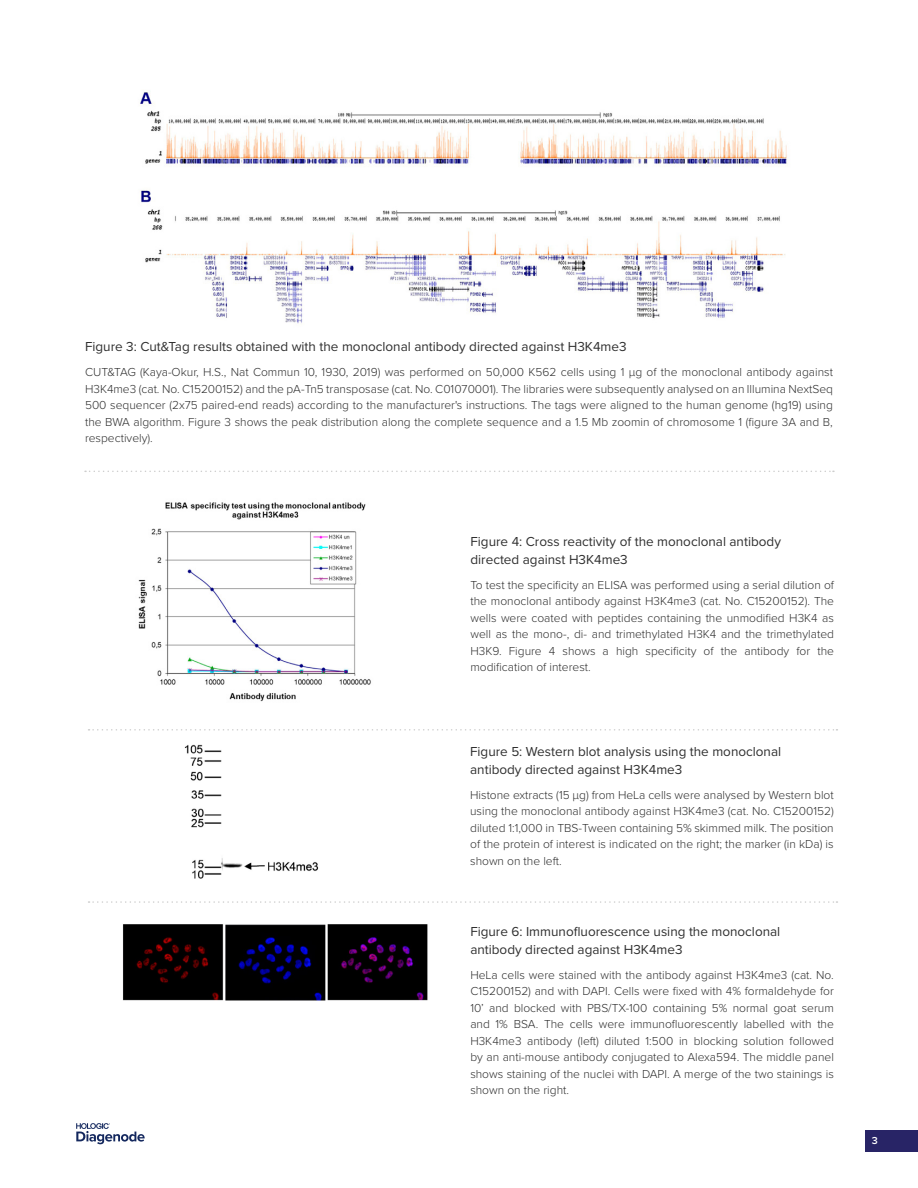
<style>
.page{position:relative;width:918px;height:1188px;background:#fff}
.page>*{position:absolute;margin:0;border:0;box-sizing:border-box;transform-origin:0 0}
.t1{font:13.5px/18px "Proxima Nova";color:#2f2f2f}
.t2{font:300 12px/16.5px "Proxima Nova";color:#2f2f2f;text-align:justify}
.t3{font:600 10.5px "Proxima Nova";color:#fff}
</style>
<div class="page">
<div style="left:865px;top:1131px;width:53px;height:21px;background:#282466"></div>
<svg style="left:76px;top:1123px;width:69px;height:21px"></svg>
<img style="left:184px;top:744px;width:135px;height:135px">
<img style="left:123px;top:924px;width:305px;height:77px">
<svg style="left:89px;top:729px;width:748px;height:2px"></svg>
<svg style="left:89px;top:901px;width:748px;height:2px"></svg>
<img style="left:138px;top:502px;width:233px;height:200px">
<svg style="left:85px;top:471px;width:749px;height:1px"></svg>
<img style="left:140px;top:92px;width:648px;height:232px">
<p class="t1" style="left:85px;top:337px;width:543px">Figure 3: Cut&amp;Tag results obtained with the monoclonal antibody directed against H3K4me3</p>
<p class="t2" style="left:85px;top:364px;width:749px">CUT&amp;TAG (Kaya-Okur, H.S., Nat Commun 10, 1930, 2019) was performed on 50,000 K562 cells using 1 µg of the monoclonal antibody against H3K4me3 (cat. No. C15200152) and the pA-Tn5 transposase (cat. No. C01070001). The libraries were subsequently analysed on an Illumina NextSeq 500 sequencer (2x75 paired-end reads) according to the manufacturer's instructions. The tags were aligned to the human genome (hg19) using the BWA algorithm. Figure 3 shows the peak distribution along the complete sequence and a 1.5 Mb zoomin of chromosome 1 (figure 3A and B, respectively).</p>
<p class="t1" style="left:470px;top:532px;width:312px">Figure 4: Cross reactivity of the monoclonal antibody directed against H3K4me3</p>
<p class="t2" style="left:470px;top:576px;width:365px">To test the specificity an ELISA was performed using a serial dilution of the monoclonal antibody against H3K4me3 (cat. No. C15200152). The wells were coated with peptides containing the unmodified H3K4 as well as the mono-, di- and trimethylated H3K4 and the trimethylated H3K9. Figure 4 shows a high specificity of the antibody for the modification of interest.</p>
<p class="t1" style="left:470px;top:742px;width:313px">Figure 5: Western blot analysis using the monoclonal antibody directed against H3K4me3</p>
<p class="t2" style="left:470px;top:786px;width:365px">Histone extracts (15 µg) from HeLa cells were analysed by Western blot using the monoclonal antibody against H3K4me3 (cat. No. C15200152) diluted 1:1,000 in TBS-Tween containing 5% skimmed milk. The position of the protein of interest is indicated on the right; the marker (in kDa) is shown on the left.</p>
<p class="t1" style="left:470px;top:922px;width:312px">Figure 6: Immunofluorescence using the monoclonal antibody directed against H3K4me3</p>
<p class="t2" style="left:470px;top:966px;width:365px">HeLa cells were stained with the antibody against H3K4me3 (cat. No.<br>C15200152) and with DAPI. Cells were fixed with 4% formaldehyde for 10’ and blocked with PBS/TX-100 containing 5% normal goat serum and 1% BSA. The cells were immunofluorescently labelled with the H3K4me3 antibody (left) diluted 1:500 in blocking solution followed by an anti-mouse antibody conjugated to Alexa594. The middle panel shows staining of the nuclei with DAPI. A merge of the two stainings is shown on the right.</p>
<p class="t3" style="left:872px;top:1133px;width:8px">3</p>
</div>
